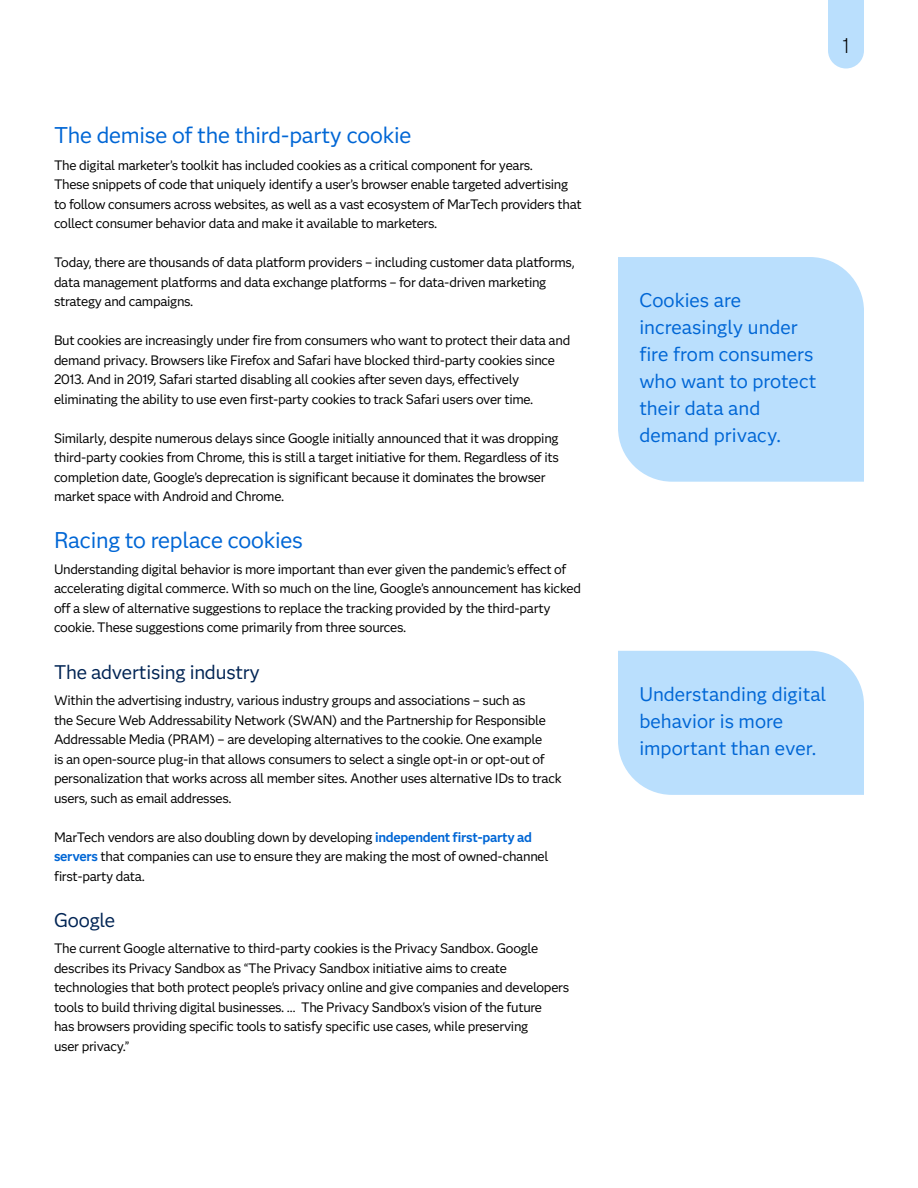
<style>
.page{position:relative;width:918px;height:1188px;background:#fff}
.page>*{position:absolute;margin:0;border:0;box-sizing:border-box;transform-origin:0 0}
.Subhead-1{font:22.5px "Anova";letter-spacing:-.01em;color:#0066d5}
.t1{font:300 21px "Anova";color:#000}
.t2{font:19.5px/27px "Anova";color:#0066d5}
.Subhead-2{font:19.5px "Anova";letter-spacing:-.01em;color:#002454}
.Body{font:13.5px/19.5px "Anova";letter-spacing:-.02em;color:#000}
.s1{font-weight:700;color:#0066d5}
</style>
<div class="page">
<div style="left:828px;top:0;width:36px;height:68px;background:#badffd"></div>
<div style="left:618px;top:257px;width:246px;height:225px;background:#badffd"></div>
<div style="left:618px;top:651px;width:246px;height:144px;background:#badffd"></div>
<h2 class="Subhead-1" style="left:54px;top:119px;width:359px">The demise of the third-party cookie</h2>
<p class="Body" style="left:54px;top:154px;width:529px">The digital marketer’s toolkit has included cookies as a critical component for years.<br>These snippets of code that uniquely identify a user’s browser enable targeted advertising to follow consumers across websites, as well as a vast ecosystem of MarTech providers that collect consumer behavior data and make it available to marketers.</p>
<p class="Body" style="left:54px;top:252px;width:522px">Today, there are thousands of data platform providers – including customer data platforms, data management platforms and data exchange platforms – for data-driven marketing strategy and campaigns.</p>
<p class="Body" style="left:54px;top:330px;width:518px">But cookies are increasingly under fire from consumers who want to protect their data and demand privacy. Browsers like Firefox and Safari have blocked third-party cookies since 2013. And in 2019, Safari started disabling all cookies after seven days, effectively eliminating the ability to use even first-party cookies to track Safari users over time.</p>
<p class="Body" style="left:54px;top:427px;width:506px">Similarly, despite numerous delays since Google initially announced that it was dropping third-party cookies from Chrome, this is still a target initiative for them. Regardless of its completion date, Google’s deprecation is significant because it dominates the browser market space with Android and Chrome.</p>
<h2 class="Subhead-1" style="left:54px;top:524px;width:250px">Racing to replace cookies</h2>
<p class="Body" style="left:54px;top:559px;width:529px">Understanding digital behavior is more important than ever given the pandemic’s effect of accelerating digital commerce. With so much on the line, Google’s announcement has kicked off a slew of alternative suggestions to replace the tracking provided by the third-party cookie. These suggestions come primarily from three sources.</p>
<h3 class="Subhead-2" style="left:54px;top:658px;width:207px">The advertising industry</h3>
<p class="Body" style="left:54px;top:690px;width:509px">Within the advertising industry, various industry groups and associations – such as<br>the Secure Web Addressability Network (SWAN) and the Partnership for Responsible Addressable Media (PRAM) – are developing alternatives to the cookie. One example<br>is an open-source plug-in that allows consumers to select a single opt-in or opt-out of personalization that works across all member sites. Another uses alternative IDs to track users, such as email addresses.</p>
<p class="Body" style="left:54px;top:826px;width:496px">MarTech vendors are also doubling down by developing <span class="s1">independent first-party ad servers</span> that companies can use to ensure they are making the most of owned-channel first-party data.</p>
<h3 class="Subhead-2" style="left:54px;top:906px;width:63px">Google</h3>
<p class="Body" style="left:54px;top:938px;width:517px">The current Google alternative to third-party cookies is the Privacy Sandbox. Google describes its Privacy Sandbox as “The Privacy Sandbox initiative aims to create technologies that both protect people's privacy online and give companies and developers tools to build thriving digital businesses. … The Privacy Sandbox's vision of the future<br>has browsers providing specific tools to satisfy specific use cases, while preserving<br>user privacy.”</p>
<h2 class="t1" style="left:842px;top:32px;width:9px">1</h2>
<h3 class="t2" style="left:639px;top:285px;width:179px">Cookies are increasingly under fire from consumers who want to protect their data and demand privacy.</h3>
<h3 class="t2" style="left:639px;top:680px;width:188px">Understanding digital behavior is more important than ever.</h3>
</div>
